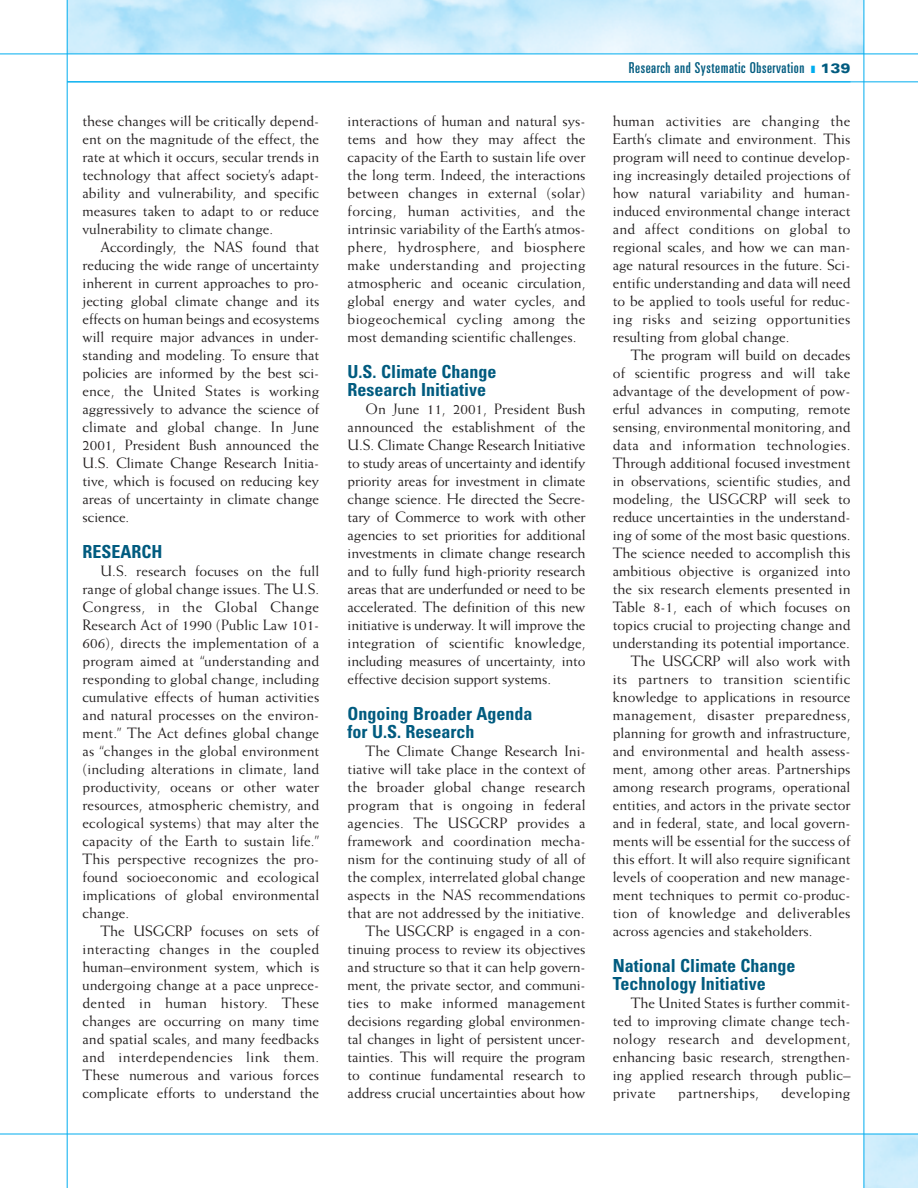
<style>
.page{position:relative;width:918px;height:1188px;background:#fff}
.page>*{position:absolute;margin:0;border:0;box-sizing:border-box;transform-origin:0 0}
.t1{font:700 condensed 18px/18px "Univers";color:#005b7f}
.t2{font:15px/18px "Weiss";color:#231f1f;text-align:justify}
.t3{font:15px "Weiss";letter-spacing:.02em;color:#231f1f}
.t4{font:ultra-condensed 15px "Univers";letter-spacing:.035em;color:#005b7f}
.s1{color:#00adef}
.s2{font-weight:900;font-stretch:expanded;font-size:13.5px}
</style>
<div class="page">
<img style="left:68px;top:0;width:796px;height:54px">
<hr style="left:67px;top:0;width:1px;height:1188px;background:#00adef">
<hr style="left:67px;top:82px;width:851px;height:1px;background:#00adef">
<hr style="left:864px;top:0;width:1px;height:1188px;background:#00adef">
<hr style="left:0;top:54px;width:918px;height:1px;background:#00adef">
<hr style="left:0;top:1134px;width:918px;height:1px;background:#00adef">
<p class="t2" style="left:83px;top:113px;width:238px">these changes will be critically depend&shy;ent on the magnitude of the effect, the rate at which it occurs, secular trends in technology that affect society’s adapt&shy;ability and vulnerability, and specific measures taken to adapt to or reduce vulnerability to climate change.</p>
<p class="t2" style="left:83px;top:239px;width:238px;text-indent:18px">Accordingly, the NAS found that reducing the wide range of uncertainty inherent in current approaches to pro&shy;jecting global climate change and its effects on human beings and ecosystems will require major advances in under&shy;standing and modeling. To ensure that policies are informed by the best sci&shy;ence, the United States is working aggressively to advance the science of climate and global change. In June 2001, President Bush announced the U.S. Climate Change Research Initia&shy;tive, which is focused on reducing key areas of uncertainty in climate change science.</p>
<p class="t1" style="left:83px;top:544px;width:82px">RESEARCH</p>
<p class="t2" style="left:83px;top:563px;width:238px;text-indent:18px">U.S. research focuses on the full range of global change issues. The U.S.<br>Congress, in the Global Change Research Act of 1990 (Public Law 101- 606), directs the implementation of a program aimed at “understanding and responding to global change, including cumulative effects of human activities and natural processes on the environ&shy;ment.” The Act defines global change as “changes in the global environment (including alterations in climate, land productivity, oceans or other water resources, atmospheric chemistry, and ecological systems) that may alter the capacity of the Earth to sustain life.” This perspective recognizes the pro&shy;found socioeconomic and ecological implications of global environmental change.</p>
<p class="t2" style="left:83px;top:923px;width:238px;text-indent:18px">The USGCRP focuses on sets of interacting changes in the coupled human–environment system, which is undergoing change at a pace unprece&shy;dented in human history. These changes are occurring on many time and spatial scales, and many feedbacks and interdependencies link them.<br>These numerous and various forces complicate efforts to understand the</p>
<p class="t2" style="left:348px;top:113px;width:239px">interactions of human and natural sys&shy;tems and how they may affect the capacity of the Earth to sustain life over the long term. Indeed, the interactions between changes in external (solar) forcing, human activities, and the intrinsic variability of the Earth’s atmos&shy;phere, hydrosphere, and biosphere make understanding and projecting atmospheric and oceanic circulation, global energy and water cycles, and biogeochemical cycling among the most demanding scientific challenges.</p>
<p class="t1" style="left:348px;top:364px;width:150px">U.S. Climate Change<br>Research Initiative</p>
<p class="t2" style="left:348px;top:401px;width:239px;text-indent:18px">On June 11, 2001, President Bush announced the establishment of the U.S. Climate Change Research Initiative to study areas of uncertainty and identify priority areas for investment in climate change science. He directed the Secre&shy;tary of Commerce to work with other agencies to set priorities for additional investments in climate change research and to fully fund high-priority research areas that are underfunded or need to be accelerated. The definition of this new initiative is underway. It will improve the integration of scientific knowledge, including measures of uncertainty, into effective decision support systems.</p>
<p class="t1" style="left:348px;top:706px;width:186px">Ongoing Broader Agenda for U.S. Research</p>
<p class="t2" style="left:348px;top:743px;width:239px;text-align:right">The Climate Change Research Ini&shy;tiative will take place in the context of the broader global change research program that is ongoing in federal agencies. The USGCRP provides a framework and coordination mecha&shy;nism for the continuing study of all of the complex, interrelated global change aspects in the NAS recommendations that are not addressed by the initiative.<br>The USGCRP is engaged in a con&shy;tinuing process to review its objectives and structure so that it can help govern&shy;ment, the private sector, and communi&shy;ties to make informed management decisions regarding global environmen&shy;tal changes in light of persistent uncer&shy;tainties. This will require the program to continue fundamental research to address crucial uncertainties about how</p>
<p class="t4" style="left:629px;top:63px;width:223px">Research and Systematic Observation <span class="s1">■</span> <span class="s2">139</span></p>
<p class="t2" style="left:613px;top:113px;width:239px">human activities are changing the Earth’s climate and environment. This program will need to continue develop&shy;ing increasingly detailed projections of how natural variability and human&shy;induced environmental change interact and affect conditions on global to regional scales, and how we can man&shy;age natural resources in the future. Sci&shy;entific understanding and data will need to be applied to tools useful for reduc&shy;ing risks and seizing opportunities resulting from global change.</p>
<p class="t2" style="left:631px;top:347px;width:221px">The program will build on decades</p>
<p class="t2" style="left:613px;top:365px;width:239px">of scientific progress and will take</p>
<p class="t2" style="left:613px;top:383px;width:239px">advantage of the development of pow-</p>
<p class="t2" style="left:613px;top:401px;width:239px">erful advances in computing, remote</p>
<p class="t2" style="left:613px;top:419px;width:239px">sensing, environmental monitoring, and</p>
<p class="t3" style="left:613px;top:439px;width:239px">data and information technologies.</p>
<p class="t2" style="left:613px;top:455px;width:239px">Through additional focused investment</p>
<p class="t2" style="left:613px;top:473px;width:239px">in observations, scientific studies, and</p>
<p class="t2" style="left:613px;top:491px;width:239px">modeling, the USGCRP will seek to</p>
<p class="t2" style="left:613px;top:509px;width:239px">reduce uncertainties in the understand-</p>
<p class="t2" style="left:613px;top:527px;width:239px">ing of some of the most basic questions.</p>
<p class="t2" style="left:613px;top:545px;width:239px">The science needed to accomplish this</p>
<p class="t2" style="left:613px;top:563px;width:239px">ambitious objective is organized into</p>
<p class="t2" style="left:613px;top:581px;width:239px">the six research elements presented in</p>
<p class="t2" style="left:613px;top:599px;width:239px">Table 8-1, each of which focuses on</p>
<p class="t2" style="left:613px;top:617px;width:239px">topics crucial to projecting change and</p>
<p class="t2" style="left:613px;top:635px;width:239px">understanding its potential importance.</p>
<p class="t2" style="left:631px;top:653px;width:221px">The USGCRP will also work with</p>
<p class="t3" style="left:613px;top:673px;width:239px">its partners to transition scientific</p>
<p class="t2" style="left:613px;top:689px;width:239px">knowledge to applications in resource</p>
<p class="t3" style="left:613px;top:709px;width:239px">management, disaster preparedness,</p>
<p class="t2" style="left:613px;top:725px;width:239px">planning for growth and infrastructure,</p>
<p class="t2" style="left:613px;top:743px;width:239px">and environmental and health assess-</p>
<p class="t2" style="left:613px;top:761px;width:239px">ment, among other areas. Partnerships</p>
<p class="t2" style="left:613px;top:779px;width:239px">among research programs, operational</p>
<p class="t2" style="left:613px;top:797px;width:239px">entities, and actors in the private sector</p>
<p class="t2" style="left:613px;top:815px;width:239px">and in federal, state, and local govern-</p>
<p class="t2" style="left:613px;top:833px;width:239px">ments will be essential for the success of</p>
<p class="t2" style="left:613px;top:851px;width:239px">this effort. It will also require significant</p>
<p class="t2" style="left:613px;top:869px;width:239px">levels of cooperation and new manage-</p>
<p class="t2" style="left:613px;top:887px;width:239px">ment techniques to permit co-produc-</p>
<p class="t2" style="left:613px;top:905px;width:239px">tion of knowledge and deliverables</p>
<p class="t2" style="left:613px;top:923px;width:201px">across agencies and stakeholders.</p>
<p class="t1" style="left:613px;top:958px;width:184px">National Climate Change<br>Technology Initiative</p>
<p class="t2" style="left:613px;top:995px;width:239px;text-indent:18px">The United States is further commit&shy;ted to improving climate change tech&shy;nology research and development, enhancing basic research, strengthen&shy;ing applied research through public– private</p>
<p class="t3" style="left:678px;top:1087px;width:82px">partnerships,</p>
<p class="t3" style="left:781px;top:1087px;width:71px">developing</p>
</div>
